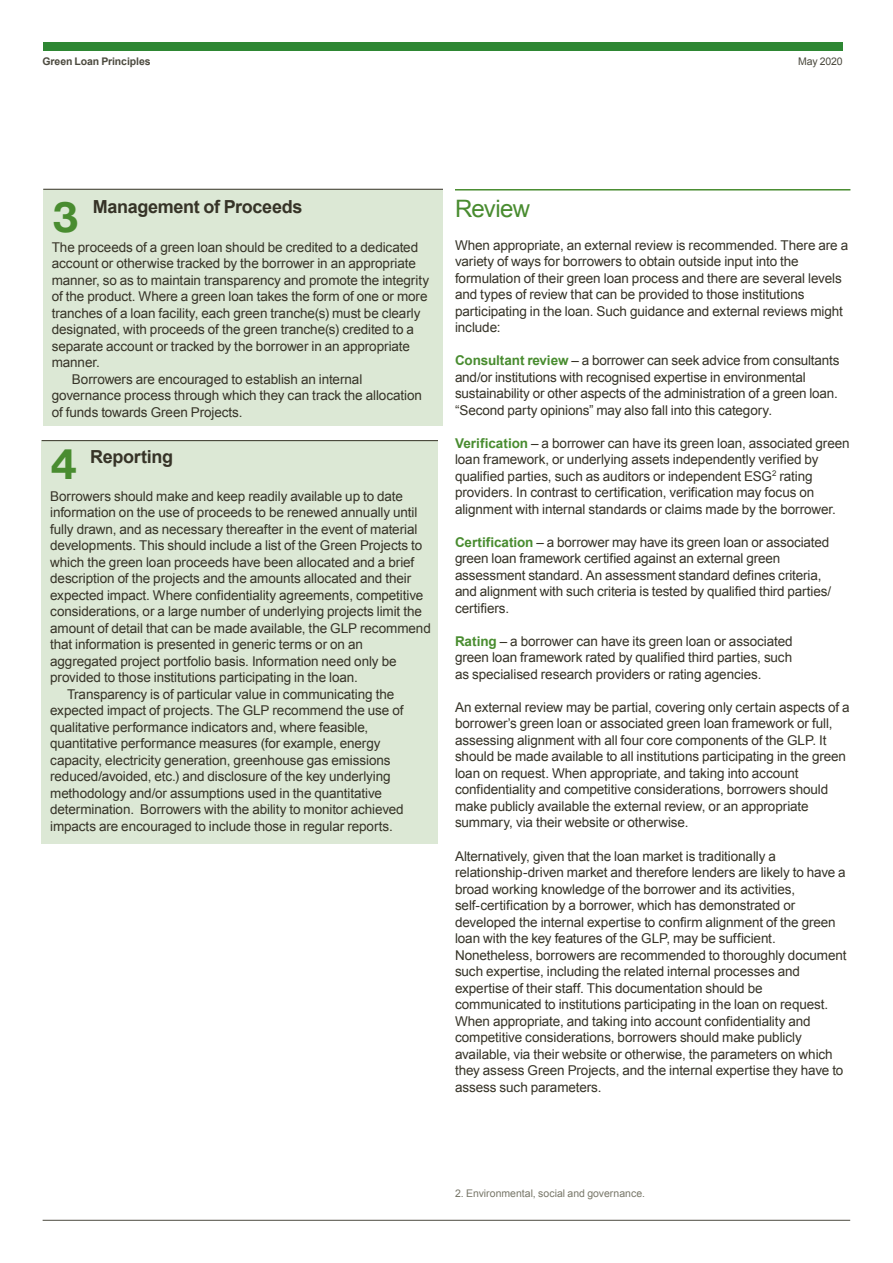
<style>
.page{position:relative;width:893px;height:1263px;background:#fff}
.page>*{position:absolute;margin:0;border:0;box-sizing:border-box;transform-origin:0 0}
.t1{font:700 41.55px "Helvetica Now Text";color:#498c30}
.Body_text_9_25pt{font:24px "Arial";letter-spacing:-.03em;color:#498c30}
.Body_text_9_25pt-2{font:700 18px "Arial";letter-spacing:-.02em;color:#363327}
.Body_text_9_25pt-3{font:13.5px/16.5px "Arial";letter-spacing:-.01em;color:#363327}
.Body_text_9_25pt-4{font:10.5px "Arial";color:#787769}
.t2{font:700 10.5px "Arial";letter-spacing:-.01em;color:#4c4a3f}
.t3{font:10.5px "Arial";letter-spacing:-.01em;color:#4c4a3f}
.s1{font-weight:700;color:#498c30}
</style>
<div class="page">
<div style="left:43px;top:189px;width:400px;height:237px;background:#dce8d5"></div>
<hr style="left:43px;top:189px;width:400px;height:1px;background:#363327">
<hr style="left:455px;top:189px;width:395px;height:2px;background:#498c30">
<hr style="left:43px;top:1220px;width:807px;height:1px;background:#4c4a3f">
<div style="left:42px;top:440px;width:396px;height:404px;background:#dce8d5"></div>
<hr style="left:42px;top:440px;width:396px;height:1px;background:#363327">
<div style="left:43px;top:43px;width:800px;height:8px;background:#2e8733"></div>
<p class="t2" style="left:43px;top:55px;width:110px">Green Loan Principles</p>
<p class="t3" style="left:798px;top:55px;width:46px">May 2020</p>
<p class="Body_text_9_25pt-2" style="left:93px;top:194px;width:211px">Management of Proceeds</p>
<p class="Body_text_9_25pt-3" style="left:52px;top:239px;width:379px">The proceeds of a green loan should be credited to a dedicated account or otherwise tracked by the borrower in an appropriate manner, so as to maintain transparency and promote the integrity of the product. Where a green loan takes the form of one or more tranches of a loan facility, each green tranche(s) must be clearly designated, with proceeds of the green tranche(s) credited to a separate account or tracked by the borrower in an appropriate manner.</p>
<p class="Body_text_9_25pt-3" style="left:52px;top:371px;width:372px;text-indent:20px">Borrowers are encouraged to establish an internal governance process through which they can track the allocation of funds towards Green Projects.</p>
<p class="t1" style="left:52px;top:186px;width:29px">3</p>
<p class="t1" style="left:50px;top:433px;width:29px">4</p>
<p class="Body_text_9_25pt-2" style="left:90px;top:445px;width:84px">Reporting</p>
<p class="Body_text_9_25pt-3" style="left:50px;top:488px;width:382px">Borrowers should make and keep readily available up to date information on the use of proceeds to be renewed annually until fully drawn, and as necessary thereafter in the event of material developments. This should include a list of the Green Projects to which the green loan proceeds have been allocated and a brief description of the projects and the amounts allocated and their expected impact. Where confidentiality agreements, competitive considerations, or a large number of underlying projects limit the amount of detail that can be made available, the GLP recommend that information is presented in generic terms or on an aggregated project portfolio basis. Information need only be provided to those institutions participating in the loan.</p>
<p class="Body_text_9_25pt-3" style="left:50px;top:686px;width:355px;text-indent:17px">Transparency is of particular value in communicating the expected impact of projects. The GLP recommend the use of qualitative performance indicators and, where feasible, quantitative performance measures (for example, energy capacity, electricity generation, greenhouse gas emissions reduced/avoided, etc.) and disclosure of the key underlying methodology and/or assumptions used in the quantitative determination. Borrowers with the ability to monitor achieved impacts are encouraged to include those in regular reports.</p>
<p class="Body_text_9_25pt" style="left:455px;top:193px;width:77px">Review</p>
<p class="Body_text_9_25pt-3" style="left:455px;top:237px;width:395px">When appropriate, an external review is recommended. There are a variety of ways for borrowers to obtain outside input into the formulation of their green loan process and there are several levels and types of review that can be provided to those institutions participating in the loan. Such guidance and external reviews might include:</p>
<p class="Body_text_9_25pt-3" style="left:455px;top:353px;width:386px"><span class="s1">Consultant review</span> – a borrower can seek advice from consultants and/or institutions with recognised expertise in environmental sustainability or other aspects of the administration of a green loan. “Second party opinions” may also fall into this category.</p>
<p class="Body_text_9_25pt-3" style="left:455px;top:435px;width:396px"><span class="s1">Verification</span> – a borrower can have its green loan, associated green loan framework, or underlying assets independently verified by qualified parties, such as auditors or independent ESG<sup>2</sup> rating providers. In contrast to certification, verification may focus on alignment with internal standards or claims made by the borrower.</p>
<p class="Body_text_9_25pt-3" style="left:455px;top:534px;width:378px"><span class="s1">Certification</span> – a borrower may have its green loan or associated green loan framework certified against an external green assessment standard. An assessment standard defines criteria, and alignment with such criteria is tested by qualified third parties/ certifiers.</p>
<p class="Body_text_9_25pt-3" style="left:455px;top:633px;width:339px;text-align:justify"><span class="s1">Rating</span> – a borrower can have its green loan or associated green loan framework rated by qualified third parties, such as specialised research providers or rating agencies.</p>
<p class="Body_text_9_25pt-3" style="left:455px;top:699px;width:396px">An external review may be partial, covering only certain aspects of a borrower’s green loan or associated green loan framework or full, assessing alignment with all four core components of the GLP. It should be made available to all institutions participating in the green loan on request. When appropriate, and taking into account confidentiality and competitive considerations, borrowers should make publicly available the external review, or an appropriate summary, via their website or otherwise.</p>
<p class="Body_text_9_25pt-3" style="left:455px;top:848px;width:393px">Alternatively, given that the loan market is traditionally a relationship-driven market and therefore lenders are likely to have a broad working knowledge of the borrower and its activities, self-certification by a borrower, which has demonstrated or developed the internal expertise to confirm alignment of the green loan with the key features of the GLP, may be sufficient.<br>Nonetheless, borrowers are recommended to thoroughly document such expertise, including the related internal processes and expertise of their staff. This documentation should be communicated to institutions participating in the loan on request.<br>When appropriate, and taking into account confidentiality and competitive considerations, borrowers should make publicly available, via their website or otherwise, the parameters on which they assess Green Projects, and the internal expertise they have to assess such parameters.</p>
<p class="Body_text_9_25pt-4" style="left:455px;top:1186px;width:192px">2. Environmental, social and governance.</p>
</div>
